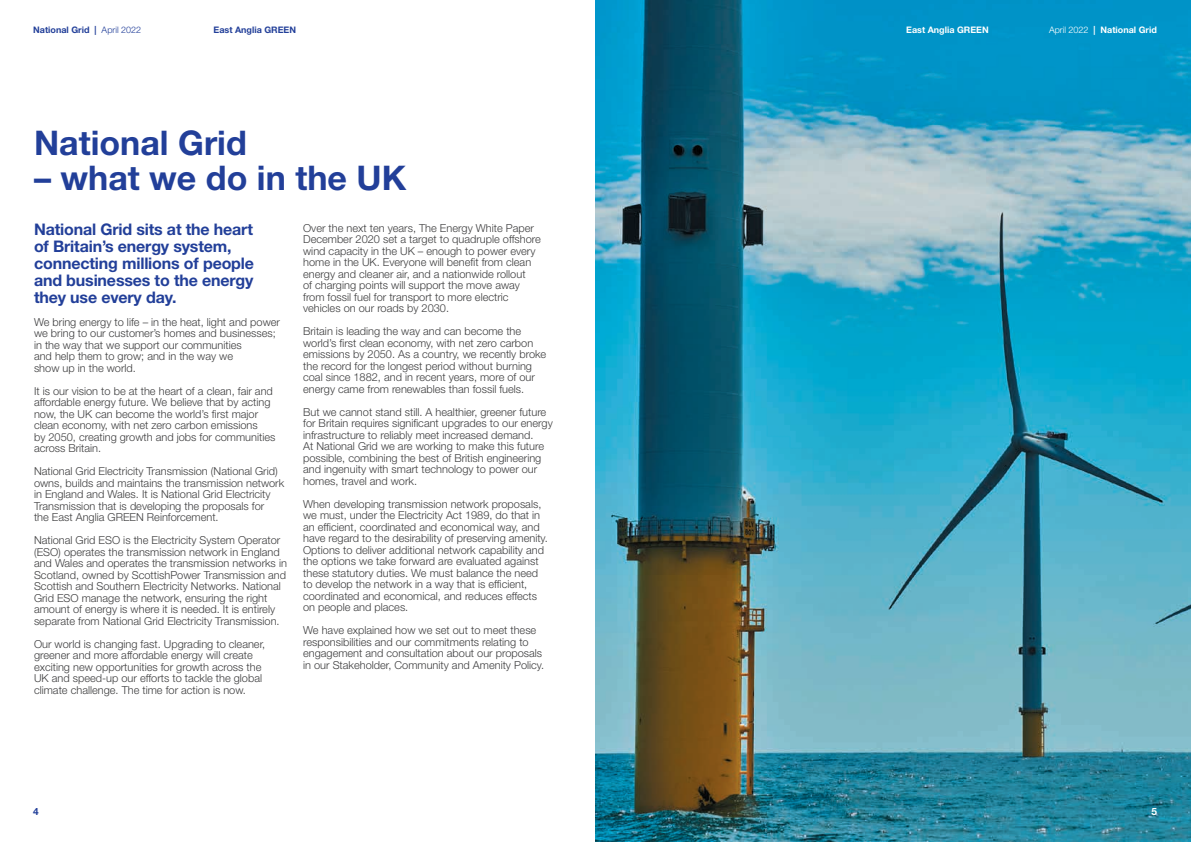
<style>
.page{position:relative;width:1191px;height:842px;background:#fff}
.page>*{position:absolute;margin:0;border:0;box-sizing:border-box;transform-origin:0 0}
.t1{font:700 34px "Helvetica Neue LT Std";color:#223f99}
.t2{font:700 16px/16.8px "Helvetica Neue LT Std";letter-spacing:-.01em;color:#223f99}
.t3{font:300 11px/11.5px "Helvetica Neue LT Std";color:#3e3e3f}
.t4{font:700 10px "Helvetica Neue LT Std";color:#223f99}
.t5{font:700 10px "Helvetica Neue LT Std";color:#fff}
.t6{font:700 9px "Helvetica Neue LT Std";color:#223f99}
.t7{font:700 9px "Helvetica Neue LT Std";color:#fff}
.s1{font-weight:300}
</style>
<div class="page">
<img style="left:595px;top:0;width:596px;height:842px">
<p class="t6" style="left:33px;top:25px;width:109px">National Grid | <span class="s1">April 2022</span></p>
<p class="t6" style="left:214px;top:25px;width:84px">East Anglia GREEN</p>
<h1 class="t1" style="left:34px;top:122px;width:214px">National Grid</h1>
<h1 class="t1" style="left:34px;top:157px;width:374px">– what we do in the UK</h1>
<h2 class="t2" style="left:34px;top:221px;width:221px">National Grid sits at the heart of Britain’s energy system, connecting millions of people and businesses to the energy they use every day.</h2>
<p class="t3" style="left:34px;top:316px;width:247px">We bring energy to life – in the heat, light and power we bring to our customer’s homes and businesses; in the way that we support our communities<br>and help them to grow; and in the way we<br>show up in the world.</p>
<p class="t3" style="left:34px;top:385px;width:243px">It is our vision to be at the heart of a clean, fair and affordable energy future. We believe that by acting now, the UK can become the world’s first major clean economy, with net zero carbon emissions<br>by 2050, creating growth and jobs for communities across Britain.</p>
<p class="t3" style="left:34px;top:465px;width:252px">National Grid Electricity Transmission (National Grid) owns, builds and maintains the transmission network in England and Wales. It is National Grid Electricity Transmission that is developing the proposals for<br>the East Anglia GREEN Reinforcement.</p>
<p class="t3" style="left:34px;top:534px;width:254px">National Grid ESO is the Electricity System Operator (ESO) operates the transmission network in England and Wales and operates the transmission networks in Scotland, owned by ScottishPower Transmission and Scottish and Southern Electricity Networks. National Grid ESO manage the network, ensuring the right amount of energy is where it is needed. It is entirely separate from National Grid Electricity Transmission.</p>
<p class="t3" style="left:34px;top:638px;width:233px">Our world is changing fast. Upgrading to cleaner, greener and more affordable energy will create exciting new opportunities for growth across the UK and speed-up our efforts to tackle the global climate challenge. The time for action is now.</p>
<p class="t3" style="left:303px;top:222px;width:239px">Over the next ten years, The Energy White Paper December 2020 set a target to quadruple offshore wind capacity in the UK – enough to power every home in the UK. Everyone will benefit from clean energy and cleaner air, and a nationwide rollout<br>of charging points will support the move away from fossil fuel for transport to more electric vehicles on our roads by 2030.</p>
<p class="t3" style="left:303px;top:325px;width:245px">Britain is leading the way and can become the world’s first clean economy, with net zero carbon emissions by 2050. As a country, we recently broke the record for the longest period without burning coal since 1882, and in recent years, more of our energy came from renewables than fossil fuels.</p>
<p class="t3" style="left:303px;top:406px;width:251px">But we cannot stand still. A healthier, greener future for Britain requires significant upgrades to our energy infrastructure to reliably meet increased demand.<br>At National Grid we are working to make this future possible, combining the best of British engineering and ingenuity with smart technology to power our homes, travel and work.</p>
<p class="t3" style="left:303px;top:498px;width:246px">When developing transmission network proposals, we must, under the Electricity Act 1989, do that in an efficient, coordinated and economical way, and have regard to the desirability of preserving amenity.<br>Options to deliver additional network capability and the options we take forward are evaluated against these statutory duties. We must balance the need to develop the network in a way that is efficient, coordinated and economical, and reduces effects on people and places.</p>
<p class="t3" style="left:303px;top:624px;width:242px">We have explained how we set out to meet these responsibilities and our commitments relating to engagement and consultation about our proposals in our Stakeholder, Community and Amenity Policy.</p>
<p class="t7" style="left:906px;top:25px;width:84px">East Anglia GREEN</p>
<p class="t7" style="left:1049px;top:25px;width:109px"><span class="s1">April 2022</span> | National Grid</p>
<p class="t4" style="left:33px;top:805px;width:7px">4</p>
<p class="t5" style="left:1151px;top:805px;width:7px">5</p>
</div>
